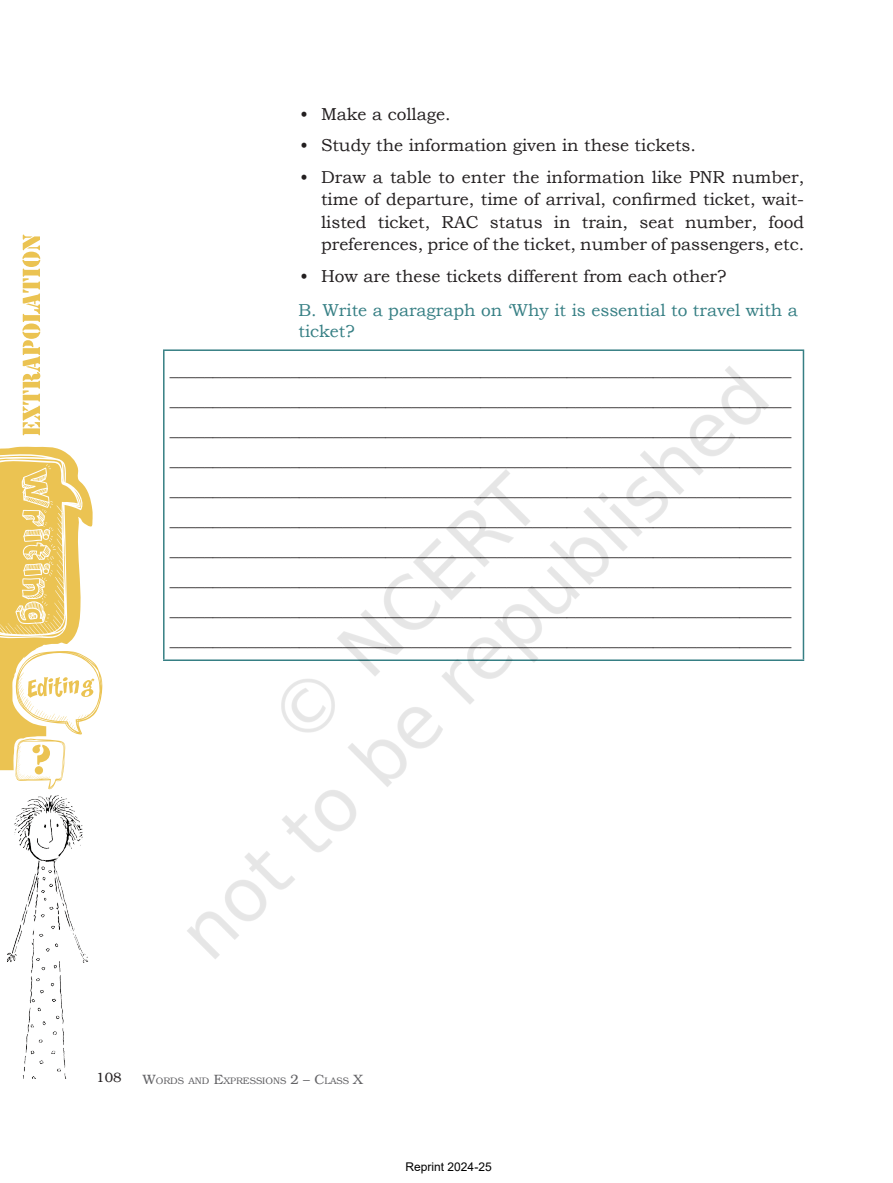
<style>
.page{position:relative;width:893px;height:1183px;background:#fff}
.page>*{position:absolute;margin:0;border:0;box-sizing:border-box;transform-origin:0 0}
.t1{font:17.25px/30px "Bookman Old Style";color:#231f20;text-align:justify}
.t2{font:17.25px/20.7px "Bookman Old Style";color:#367f84}
.t3{font:13.5px "Bookman";color:#231f20}
.t4{font:12px "Arial";color:#000}
.t5{font:9.45px "Bookman";color:#636366}
.s1{font-size:13.5px}
</style>
<div class="page">
<img style="left:0;top:234px;width:805px;height:845px">
<img style="left:83px;top:291px;width:702px;height:702px">
<p class="t1" style="left:300px;top:99px;width:152px">• Make a collage.</p>
<p class="t1" style="left:300px;top:130px;width:397px">• Study the information given in these tickets.</p>
<p class="t1" style="left:321px;top:166px;width:484px;line-height:22.5px;text-indent:-21px">• Draw a table to enter the information like PNR number, time of departure, time of arrival, confirmed ticket, wait&shy;listed ticket, RAC status in train, seat number, food preferences, price of the ticket, number of passengers, etc.</p>
<p class="t1" style="left:300px;top:261px;width:428px">• How are these tickets different from each other?</p>
<p class="t2" style="left:298px;top:300px;width:500px">B. Write a paragraph on ‘Why it is essential to travel with a ticket?</p>
<p class="t1" style="left:170px;top:355px;width:622px">________________________________________________________________________ ________________________________________________________________________ ________________________________________________________________________ ________________________________________________________________________ ________________________________________________________________________ ________________________________________________________________________ ________________________________________________________________________ ________________________________________________________________________ ________________________________________________________________________ ________________________________________________________________________</p>
<p class="t3" style="left:96px;top:1069px;width:27px">108</p>
<p class="t5" style="left:143px;top:1075px;width:221px"><span class="s1">W</span>ORDS AND <span class="s1">E</span>XPRESSIONS <span class="s1">2 – C</span>LASS <span class="s1">X</span></p>
<p class="t4" style="left:405px;top:1158px;width:88px">Reprint 2024-25</p>
</div>
